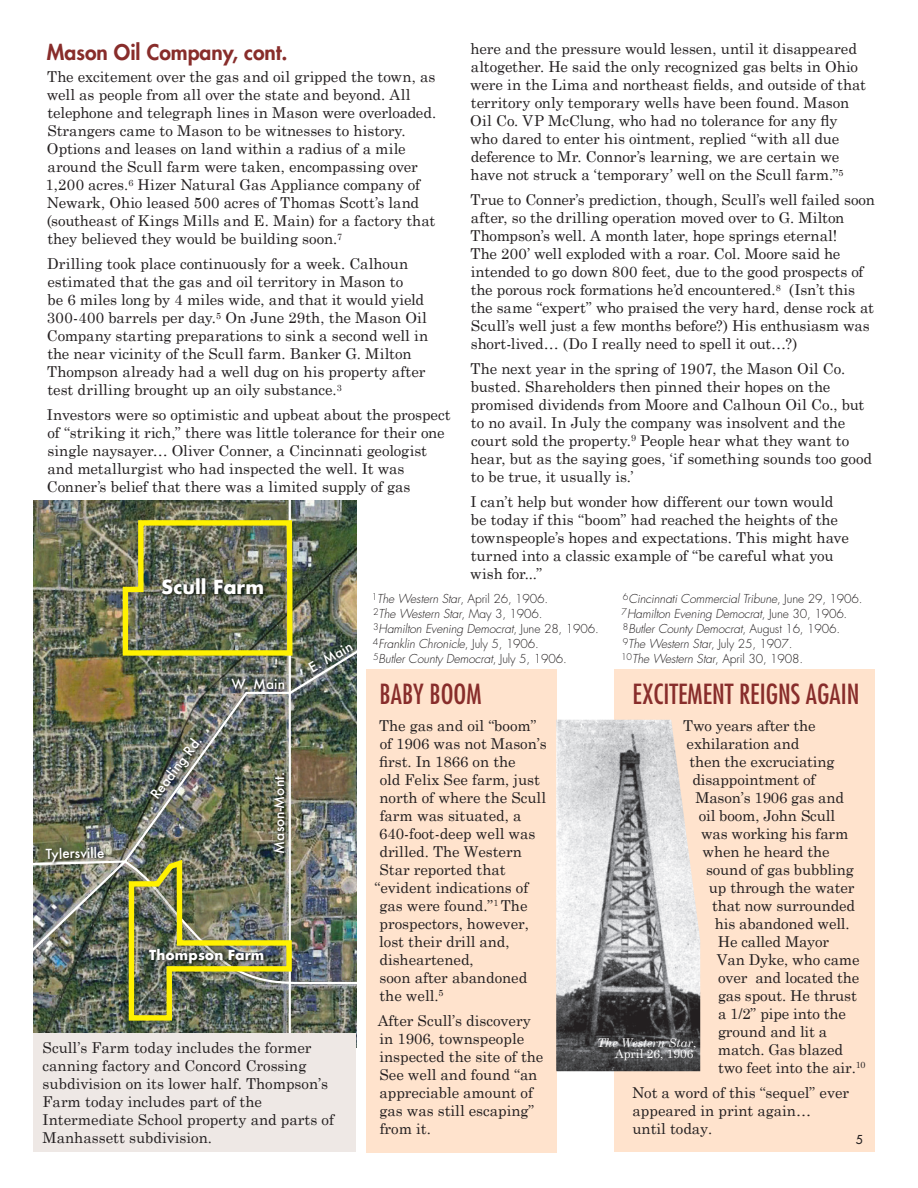
<style>
.page{position:relative;width:918px;height:1188px;background:#fff}
.page>*{position:absolute;margin:0;border:0;box-sizing:border-box;transform-origin:0 0}
.t1{font:condensed 27px "Futura";color:#882d2b}
.subhead{font:800 21px "Futura";color:#882d2b}
.t2{font:700 18.9px "Futura";color:#fff}
.Body_Copy{font:15px/18px "Century Schoolbook";letter-spacing:-.005em;color:#231f20}
.t3{font:500 13.5px "Futura";color:#fff}
.t4{font:700 13.5px "Futura";color:#fff}
.Byline{font:italic 300 12px/15px "Futura";letter-spacing:-.01em;color:#231f20}
.Body_Copy-2{font:italic 12px/11.4px "Century Schoolbook";color:#fff;text-align:right}
.subhead-2{font:12px "Futura";color:#231f20}
.s1{font-style:normal}
</style>
<div class="page">
<img style="left:33px;top:501px;width:323px;height:147px">
<hr style="left:289px;top:501px;width:2px;height:546px;background:#fff">
<img style="left:33px;top:648px;width:323px;height:386px">
<img style="left:270px;top:770px;width:23px;height:87px">
<img style="left:225px;top:675px;width:65px;height:22px">
<img style="left:300px;top:637px;width:56px;height:46px">
<img style="left:146px;top:731px;width:64px;height:76px">
<img style="left:43px;top:843px;width:66px;height:14px">
<img style="left:120px;top:518px;width:175px;height:140px">
<img style="left:33px;top:857px;width:323px;height:166px">
<div style="left:615px;top:670px;width:260px;height:482px;background:#ffe3cd"></div>
<div style="left:366px;top:670px;width:190px;height:483px;background:#ffe3cd"></div>
<div style="left:33px;top:1034px;width:323px;height:118px;background:#eee8e5"></div>
<img style="left:556px;top:720px;width:144px;height:351px">
<p class="subhead" style="left:47px;top:38px;width:242px">Mason Oil Company, cont.</p>
<p class="Body_Copy" style="left:46px;top:68px;width:392px">The excitement over the gas and oil gripped the town, as well as people from all over the state and beyond. All telephone and telegraph lines in Mason were overloaded.<br>Strangers came to Mason to be witnesses to history.<br>Options and leases on land within a radius of a mile around the Scull farm were taken, encompassing over 1,200 acres.<sup>6</sup> Hizer Natural Gas Appliance company of Newark, Ohio leased 500 acres of Thomas Scott’s land (southeast of Kings Mills and E. Main) for a factory that they believed they would be building soon.<sup>7</sup></p>
<p class="Body_Copy" style="left:47px;top:254px;width:383px">Drilling took place continuously for a week. Calhoun estimated that the gas and oil territory in Mason to<br>be 6 miles long by 4 miles wide, and that it would yield 300-400 barrels per day.<sup>5</sup> On June 29th, the Mason Oil Company starting preparations to sink a second well in the near vicinity of the Scull farm. Banker G. Milton Thompson already had a well dug on his property after test drilling brought up an oily substance.<sup>3</sup></p>
<p class="Body_Copy" style="left:47px;top:405px;width:406px">Investors were so optimistic and upbeat about the prospect of “striking it rich,” there was little tolerance for their one single naysayer… Oliver Conner, a Cincinnati geologist and metallurgist who had inspected the well. It was Conner’s belief that there was a limited supply of gas</p>
<p class="Body_Copy" style="left:470px;top:40px;width:397px">here and the pressure would lessen, until it disappeared altogether. He said the only recognized gas belts in Ohio were in the Lima and northeast fields, and outside of that territory only temporary wells have been found. Mason Oil Co. VP McClung, who had no tolerance for any fly who dared to enter his ointment, replied “with all due deference to Mr. Connor’s learning, we are certain we have not struck a ‘temporary’ well on the Scull farm.”<sup>5</sup></p>
<p class="Body_Copy" style="left:470px;top:190px;width:406px">True to Conner’s prediction, though, Scull’s well failed soon after, so the drilling operation moved over to G. Milton Thompson’s well. A month later, hope springs eternal!<br>The 200’ well exploded with a roar. Col. Moore said he intended to go down 800 feet, due to the good prospects of the porous rock formations he’d encountered.<sup>8</sup> (Isn’t this the same “expert” who praised the very hard, dense rock at Scull’s well just a few months before?) His enthusiasm was short-lived… (Do I really need to spell it out…?)</p>
<p class="Body_Copy" style="left:470px;top:359px;width:403px">The next year in the spring of 1907, the Mason Oil Co. busted. Shareholders then pinned their hopes on the promised dividends from Moore and Calhoun Oil Co., but to no avail. In July the company was insolvent and the court sold the property.<sup>9</sup> People hear what they want to hear, but as the saying goes, ‘if something sounds too good to be true, it usually is.’</p>
<p class="Body_Copy" style="left:470px;top:492px;width:380px">I can’t help but wonder how different our town would be today if this “boom” had reached the heights of the townspeople’s hopes and expectations. This might have turned into a classic example of “be careful what you wish for...”</p>
<p class="Byline" style="left:372px;top:591px;width:229px"><sup>1</sup>The Western Star<span class="s1">, April 26, 1906.<br></span><sup>2</sup>The Western Star<span class="s1">, May 3, 1906.<br></span><sup>3</sup>Hamilton Evening Democrat<span class="s1">, June 28, 1906.<br></span><sup>4</sup>Franklin Chronicle<span class="s1">, July 5, 1906.<br></span><sup>5</sup>Butler County Democrat<span class="s1">, July 5, 1906.</span></p>
<p class="Byline" style="left:621px;top:591px;width:243px"><sup>6</sup>Cincinnati Commercial Tribune<span class="s1">, June 29, 1906.<br></span><sup>7</sup>Hamilton Evening Democrat<span class="s1">, June 30, 1906.<br></span><sup>8</sup>Butler County Democrat<span class="s1">, August 16, 1906.<br></span><sup>9</sup>The Western Star<span class="s1">, July 25, 1907.<br></span><sup>10</sup>The Western Star<span class="s1">, April 30, 1908.</span></p>
<p class="t2" style="left:161px;top:573px;width:105px">Scull Farm</p>
<p class="t3" style="left:305px;top:660px;width:49px;rotate:-29deg">E. Main</p>
<p class="t3" style="left:232px;top:674px;width:55px">W. Main</p>
<p class="t1" style="left:380px;top:677px;width:104px">BABY BOOM</p>
<p class="t1" style="left:633px;top:677px;width:228px">EXCITEMENT REIGNS AGAIN</p>
<p class="Body_Copy" style="left:379px;top:716px;width:159px">The gas and oil “boom”</p>
<p class="Body_Copy" style="left:380px;top:734px;width:169px">of 1906 was not Mason’s</p>
<p class="Body_Copy" style="left:379px;top:752px;width:138px">first. In 1866 on the</p>
<p class="Body_Copy" style="left:380px;top:770px;width:162px">old Felix See farm, just</p>
<p class="Body_Copy" style="left:380px;top:788px;width:168px">north of where the Scull</p>
<p class="Body_Copy" style="left:380px;top:806px;width:143px">farm was situated, a</p>
<p class="Body_Copy" style="left:379px;top:824px;width:158px">640-foot-deep well was</p>
<p class="Body_Copy" style="left:379px;top:842px;width:144px">drilled. The Western</p>
<p class="Body_Copy" style="left:379px;top:860px;width:128px">Star reported that</p>
<p class="Body_Copy" style="left:375px;top:878px;width:155px">“evident indications of</p>
<p class="Body_Copy" style="left:380px;top:896px;width:150px">gas were found.”<sup>1</sup> The</p>
<p class="Body_Copy" style="left:380px;top:914px;width:151px">prospectors, however,</p>
<p class="Body_Copy" style="left:379px;top:932px;width:132px">lost their drill and,</p>
<p class="Body_Copy" style="left:379px;top:950px;width:96px">disheartened,</p>
<p class="Body_Copy" style="left:380px;top:968px;width:149px">soon after abandoned</p>
<p class="Body_Copy" style="left:379px;top:986px;width:66px">the well.<sup>5</sup></p>
<p class="Body_Copy" style="left:378px;top:1011px;width:167px">After Scull’s discovery in 1906, townspeople inspected the site of the<br>See well and found “an appreciable amount of gas was still escaping” from it.</p>
<p class="Body_Copy" style="left:683px;top:716px;width:134px">Two years after the</p>
<p class="Body_Copy" style="left:687px;top:734px;width:114px">exhilaration and</p>
<p class="Body_Copy" style="left:690px;top:752px;width:147px">then the excruciating</p>
<p class="Body_Copy" style="left:692px;top:770px;width:125px">disappointment of</p>
<p class="Body_Copy" style="left:695px;top:788px;width:150px">Mason’s 1906 gas and</p>
<p class="Body_Copy" style="left:699px;top:806px;width:138px">oil boom, John Scull</p>
<p class="Body_Copy" style="left:701px;top:824px;width:149px">was working his farm</p>
<p class="Body_Copy" style="left:703px;top:842px;width:129px">when he heard the</p>
<p class="Body_Copy" style="left:706px;top:860px;width:149px">sound of gas bubbling</p>
<p class="Body_Copy" style="left:709px;top:878px;width:147px">up through the water</p>
<p class="Body_Copy" style="left:712px;top:896px;width:145px">that now surrounded</p>
<p class="Body_Copy" style="left:715px;top:914px;width:136px">his abandoned well.</p>
<p class="Body_Copy" style="left:718px;top:932px;width:113px">He called Mayor</p>
<p class="Body_Copy" style="left:717px;top:950px;width:144px">Van Dyke, who came</p>
<p class="Body_Copy" style="left:718px;top:968px;width:143px">over and located the</p>
<p class="Body_Copy" style="left:718px;top:986px;width:140px">gas spout. He thrust</p>
<p class="Body_Copy" style="left:718px;top:1004px;width:130px">a 1/2” pipe into the</p>
<p class="Body_Copy" style="left:718px;top:1022px;width:111px">ground and lit a</p>
<p class="Body_Copy" style="left:718px;top:1040px;width:127px">match. Gas blazed</p>
<p class="Body_Copy" style="left:718px;top:1058px;width:149px">two feet into the air.<sup>10</sup></p>
<p class="Body_Copy" style="left:632px;top:1083px;width:219px">Not a word of this “sequel” ever appeared in print again…<br>until today.</p>
<p class="t3" style="left:146px;top:792px;width:76px;rotate:-53deg">Reading Rd.</p>
<p class="t3" style="left:270px;top:854px;width:83px;rotate:-90deg">Mason-Mont.</p>
<p class="t3" style="left:45px;top:844px;width:61px;rotate:-1deg">Tylersville</p>
<p class="t4" style="left:149px;top:945px;width:117px">Thompson Farm</p>
<p class="Body_Copy" style="left:43px;top:1039px;width:293px">Scull’s Farm today includes the former canning factory and Concord Crossing subdivision on its lower half. Thompson’s Farm today includes part of the Intermediate School property and parts of Manhassett subdivision.</p>
<p class="Body_Copy-2" style="left:597px;top:1037px;width:101px">The Western Star<span class="s1">,<br>April 26, 1906</span></p>
<p class="subhead-2" style="left:856px;top:1132px;width:8px">5</p>
</div>
